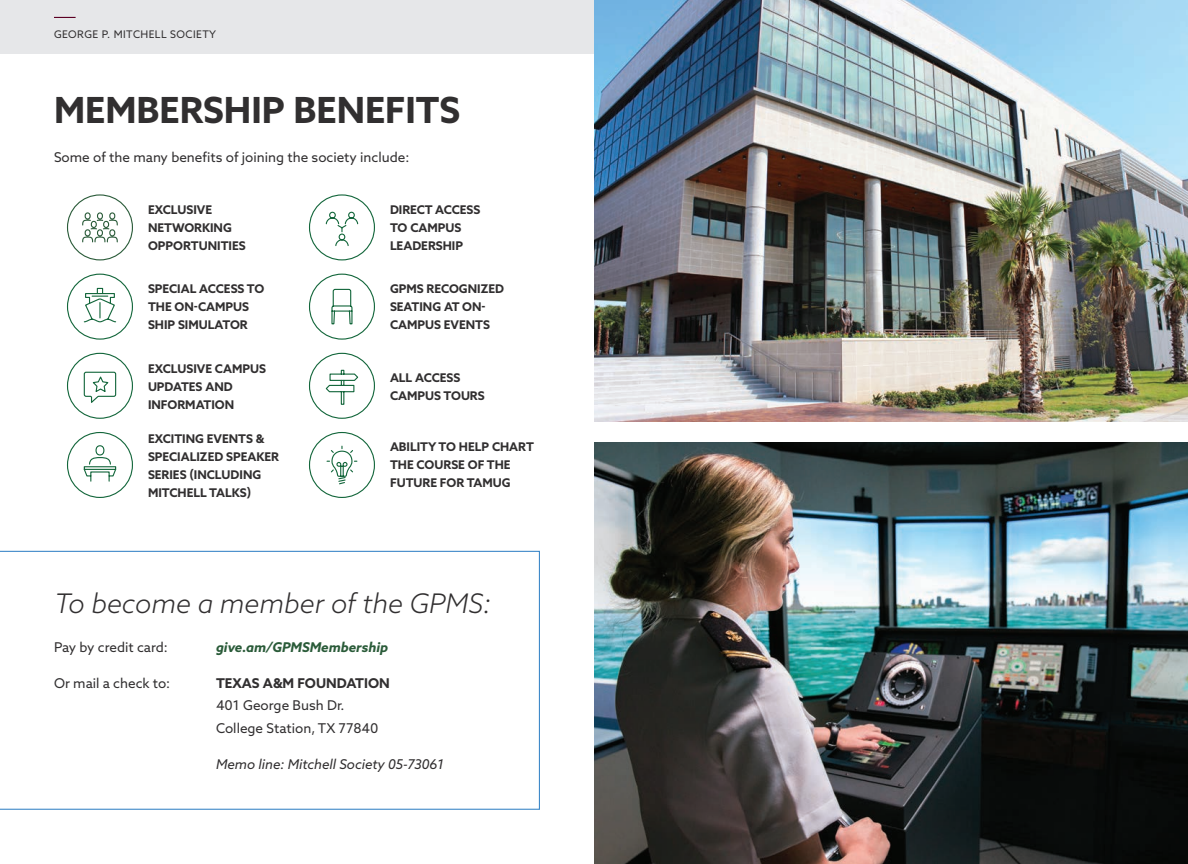
<style>
.page{position:relative;width:1188px;height:864px;background:#fff}
.page>*{position:absolute;margin:0;border:0;box-sizing:border-box;transform-origin:0 0}
.t1{font:700 36px "Azo Sans";color:#312f30}
.t2{font:italic 300 27px "Azo Sans";color:#312f30}
.t3{font:13.5px/22.5px "Azo Sans";color:#312f30}
.t4{font:italic 13.5px "Azo Sans";color:#312f30}
.t5{font:italic 700 13.5px "Azo Sans";color:#2a5b39}
.t6{font:700 13.5px "Azo Sans";color:#312f30}
.t7{font:700 12px/18px "Azo Sans";color:#312f30}
.t8{font:10.5px "Azo Sans";letter-spacing:.04em;color:#312f30}
</style>
<div class="page">
<div style="left:0;top:0;width:1188px;height:54px;background:#e6e7e9"></div>
<svg style="left:54px;top:17px;width:22px;height:1px"></svg>
<img style="left:594px;top:443px;width:594px;height:421px">
<img style="left:594px;top:0;width:594px;height:421px">
<div style="left:67px;top:353px;width:66px;height:66px;border:1px solid #13663b;border-radius:50%"></div>
<svg style="left:83px;top:371px;width:34px;height:32px"></svg>
<svg style="left:325px;top:369px;width:34px;height:36px"></svg>
<svg style="left:326px;top:445px;width:32px;height:40px"></svg>
<svg style="left:331px;top:288px;width:22px;height:37px"></svg>
<svg style="left:82px;top:212px;width:36px;height:31px"></svg>
<div style="left:67px;top:194px;width:66px;height:66px;border:1px solid #2a5b39;border-radius:50%"></div>
<svg style="left:83px;top:287px;width:34px;height:36px"></svg>
<div style="left:67px;top:274px;width:66px;height:66px;border:1px solid #13663b;border-radius:50%"></div>
<div style="left:309px;top:274px;width:66px;height:66px;border:1px solid #13663b;border-radius:50%"></div>
<svg style="left:325px;top:211px;width:34px;height:35px"></svg>
<div style="left:309px;top:194px;width:66px;height:66px;border:1px solid #13663b;border-radius:50%"></div>
<div style="left:309px;top:353px;width:66px;height:66px;border:1px solid #13663b;border-radius:50%"></div>
<svg style="left:83px;top:445px;width:34px;height:37px"></svg>
<div style="left:67px;top:432px;width:66px;height:66px;border:1px solid #13663b;border-radius:50%"></div>
<div style="left:309px;top:432px;width:66px;height:66px;border:1px solid #13663b;border-radius:50%"></div>
<svg style="left:0;top:551px;width:540px;height:259px"></svg>
<p class="t8" style="left:54px;top:27px;width:164px">GEORGE P. MITCHELL SOCIETY</p>
<h1 class="t1" style="left:54px;top:86px;width:408px">MEMBERSHIP BENEFITS</h1>
<p class="t3" style="left:54px;top:146px;width:357px">Some of the many benefits of joining the society include:</p>
<p class="t7" style="left:148px;top:201px;width:99px">EXCLUSIVE<br>NETWORKING<br>OPPORTUNITIES</p>
<p class="t7" style="left:148px;top:280px;width:118px">SPECIAL ACCESS TO<br>THE ON-CAMPUS<br>SHIP SIMULATOR</p>
<p class="t7" style="left:390px;top:280px;width:116px">GPMS RECOGNIZED<br>SEATING AT ON-<br>CAMPUS EVENTS</p>
<p class="t7" style="left:390px;top:201px;width:92px">DIRECT ACCESS<br>TO CAMPUS<br>LEADERSHIP</p>
<p class="t7" style="left:148px;top:359px;width:119px">EXCLUSIVE CAMPUS<br>UPDATES AND<br>INFORMATION</p>
<p class="t7" style="left:148px;top:429px;width:133px">EXCITING EVENTS &amp;<br>SPECIALIZED SPEAKER<br>SERIES (INCLUDING<br>MITCHELL TALKS)</p>
<p class="t7" style="left:390px;top:368px;width:96px">ALL ACCESS<br>CAMPUS TOURS</p>
<p class="t7" style="left:390px;top:438px;width:145px">ABILITY TO HELP CHART<br>THE COURSE OF THE<br>FUTURE FOR TAMUG</p>
<h2 class="t2" style="left:54px;top:586px;width:439px">To become a member of the GPMS:</h2>
<p class="t3" style="left:54px;top:635px;width:115px">Pay by credit card:</p>
<p class="t5" style="left:216px;top:638px;width:174px">give.am/GPMSMembership</p>
<p class="t3" style="left:54px;top:671px;width:118px">Or mail a check to:</p>
<p class="t6" style="left:216px;top:674px;width:175px">TEXAS A&amp;M FOUNDATION</p>
<p class="t3" style="left:216px;top:694px;width:164px">401 George Bush Dr.<br>College Station, TX 77840</p>
<p class="t4" style="left:216px;top:755px;width:229px">Memo line: Mitchell Society 05-73061</p>
</div>
